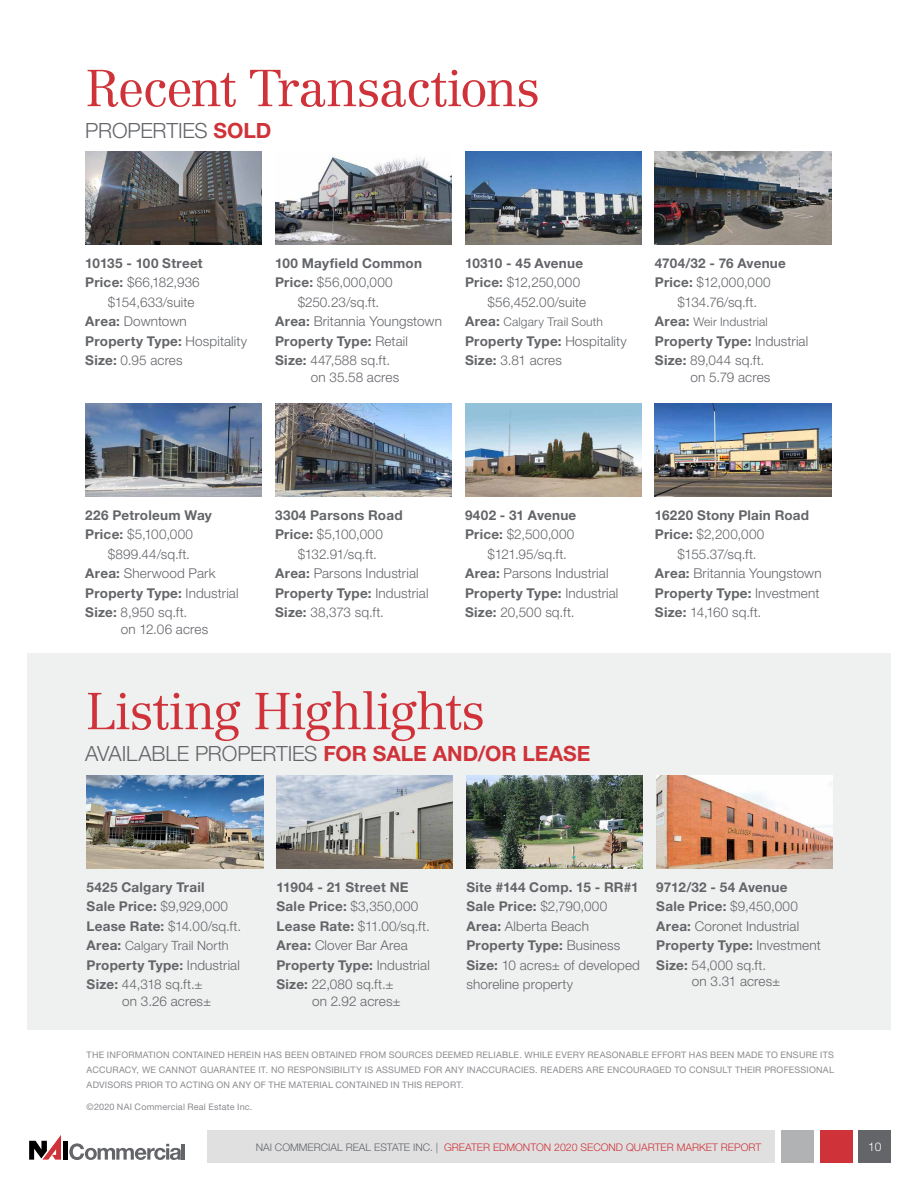
<style>
.page{position:relative;width:918px;height:1188px;background:#fff}
.page>*{position:absolute;margin:0;border:0;box-sizing:border-box;transform-origin:0 0}
.t1{font:300 51px "Centennial LT Std";letter-spacing:-.02em;color:#cf3339}
.t2{font:300 21px "Helvetica Neue LT Std";letter-spacing:-.005em;color:#636569}
.t3{font:300 13.5px/19.5px "Helvetica Neue LT Std";letter-spacing:.01em;color:#636569}
.t4{font:700 13.5px/19.5px "Helvetica Neue LT Std";letter-spacing:.02em;color:#636569}
.t5{font:300 12.75px "Helvetica Neue LT Std";letter-spacing:.015em;color:#636569}
.t6{font:300 12px "Helvetica Neue LT Std";letter-spacing:.015em;color:#636569}
.t7{font:300 12px "Helvetica Neue LT Std";color:#fff}
.t8{font:300 10.5px "Helvetica Neue LT Std";color:#cf3339}
.t9{font:9px/15px "Helvetica Neue LT Std";letter-spacing:.025em;color:#8a8b8f;text-align:justify}
.s1{font-weight:700;color:#cf3339}
.s2{font-weight:700}
.s3{font-weight:300}
.s4{font-weight:700;font-size:13.5px}
.s5{color:#636569}
</style>
<div class="page">
<div style="left:207px;top:1131px;width:568px;height:32px;background:#e0e0e1"></div>
<div style="left:781px;top:1131px;width:33px;height:32px;background:#b1b2b4"></div>
<div style="left:820px;top:1131px;width:32px;height:32px;background:#cf3339"></div>
<div style="left:859px;top:1131px;width:32px;height:32px;background:#636569"></div>
<div style="left:63px;top:1141px;width:5px;height:19px;background:#000"></div>
<svg style="left:29px;top:1135px;width:32px;height:25px"></svg>
<svg style="left:69px;top:1143px;width:112px;height:17px"></svg>
<hr style="left:182px;top:1144px;width:3px;height:16px;background:#636569">
<img style="left:85px;top:404px;width:177px;height:93px">
<div style="left:27px;top:653px;width:864px;height:377px;background:#eff0f0"></div>
<img style="left:277px;top:776px;width:176px;height:93px">
<img style="left:85px;top:152px;width:177px;height:92px">
<img style="left:275px;top:156px;width:177px;height:88px">
<img style="left:275px;top:404px;width:177px;height:93px">
<img style="left:465px;top:152px;width:176px;height:92px">
<img style="left:465px;top:404px;width:176px;height:93px">
<img style="left:655px;top:404px;width:176px;height:93px">
<img style="left:87px;top:776px;width:176px;height:93px">
<img style="left:656px;top:776px;width:177px;height:93px">
<img style="left:466px;top:776px;width:177px;height:93px">
<img style="left:655px;top:152px;width:176px;height:92px">
<p class="t1" style="left:85px;top:58px;width:456px">Recent Transactions</p>
<p class="t2" style="left:85px;top:118px;width:188px">PROPERTIES <span class="s1">SOLD</span></p>
<p class="t4" style="left:85px;top:253px;width:119px">10135 - 100 Street</p>
<p class="t3" style="left:85px;top:272px;width:116px"><span class="s2">Price:</span> $66,182,936</p>
<p class="t3" style="left:108px;top:292px;width:88px">$154,633/suite</p>
<p class="t3" style="left:85px;top:311px;width:103px"><span class="s2">Area:</span> Downtown</p>
<p class="t4" style="left:85px;top:331px;width:163px">Property Type: <span class="s3">Hospitality</span></p>
<p class="t3" style="left:85px;top:350px;width:99px"><span class="s2">Size:</span> 0.95 acres</p>
<p class="t4" style="left:275px;top:253px;width:148px">100 Mayfield Common<br>Price: <span class="s3">$56,000,000</span></p>
<p class="t3" style="left:298px;top:292px;width:83px">$250.23/sq.ft.</p>
<p class="t3" style="left:275px;top:311px;width:168px"><span class="s2">Area:</span> Britannia Youngstown</p>
<p class="t3" style="left:275px;top:331px;width:134px"><span class="s2">Property Type:</span> Retail<br><span class="s2">Size:</span> 447,588 sq.ft.</p>
<p class="t3" style="left:311px;top:367px;width:90px">on 35.58 acres</p>
<p class="t4" style="left:465px;top:253px;width:120px">10310 - 45 Avenue<br>Price: <span class="s3">$12,250,000</span></p>
<p class="t3" style="left:488px;top:292px;width:100px">$56,452.00/suite</p>
<p class="t6" style="left:465px;top:315px;width:139px"><span class="s4">Area:</span> Calgary Trail South</p>
<p class="t3" style="left:465px;top:331px;width:163px"><span class="s2">Property Type:</span> Hospitality<br><span class="s2">Size:</span> 3.81 acres</p>
<p class="t4" style="left:655px;top:253px;width:133px">4704/32 - 76 Avenue<br>Price: <span class="s3">$12,000,000</span></p>
<p class="t3" style="left:677px;top:292px;width:81px">$134.76/sq.ft.</p>
<p class="t6" style="left:655px;top:315px;width:114px"><span class="s4">Area:</span> Weir Industrial</p>
<p class="t3" style="left:655px;top:331px;width:155px"><span class="s2">Property Type:</span> Industrial<br><span class="s2">Size:</span> 89,044 sq.ft.</p>
<p class="t3" style="left:691px;top:367px;width:81px">on 5.79 acres</p>
<p class="t4" style="left:85px;top:505px;width:128px">226 Petroleum Way<br>Price: <span class="s3">$5,100,000</span></p>
<p class="t3" style="left:108px;top:544px;width:84px">$899.44/sq.ft.</p>
<p class="t3" style="left:85px;top:563px;width:132px"><span class="s2">Area:</span> Sherwood Park</p>
<p class="t3" style="left:85px;top:583px;width:155px"><span class="s2">Property Type:</span> Industrial<br><span class="s2">Size:</span> 8,950 sq.ft.</p>
<p class="t3" style="left:121px;top:619px;width:89px">on 12.06 acres</p>
<p class="t4" style="left:275px;top:505px;width:129px">3304 Parsons Road<br>Price: <span class="s3">$5,100,000</span></p>
<p class="t3" style="left:298px;top:544px;width:81px">$132.91/sq.ft.</p>
<p class="t3" style="left:275px;top:563px;width:155px"><span class="s2">Area:</span> Parsons Industrial<br><span class="s2">Property Type:</span> Industrial</p>
<p class="t3" style="left:275px;top:602px;width:110px"><span class="s2">Size:</span> 38,373 sq.ft.</p>
<p class="t4" style="left:465px;top:505px;width:113px">9402 - 31 Avenue</p>
<p class="t3" style="left:465px;top:524px;width:111px"><span class="s2">Price:</span> $2,500,000</p>
<p class="t3" style="left:488px;top:544px;width:81px">$121.95/sq.ft.</p>
<p class="t3" style="left:465px;top:563px;width:145px"><span class="s2">Area:</span> Parsons Industrial</p>
<p class="t3" style="left:465px;top:583px;width:155px"><span class="s2">Property Type:</span> Industrial<br><span class="s2">Size:</span> 20,500 sq.ft.</p>
<p class="t1" style="left:85px;top:681px;width:401px">Listing Highlights</p>
<p class="t2" style="left:85px;top:741px;width:507px">AVAILABLE PROPERTIES <span class="s1">FOR SALE AND/OR LEASE</span></p>
<p class="t4" style="left:655px;top:505px;width:156px">16220 Stony Plain Road</p>
<p class="t3" style="left:655px;top:524px;width:111px"><span class="s2">Price:</span> $2,200,000</p>
<p class="t3" style="left:677px;top:544px;width:81px">$155.37/sq.ft.</p>
<p class="t3" style="left:655px;top:563px;width:168px"><span class="s2">Area:</span> Britannia Youngstown</p>
<p class="t3" style="left:655px;top:583px;width:166px"><span class="s2">Property Type:</span> Investment<br><span class="s2">Size:</span> 14,160 sq.ft.</p>
<p class="t4" style="left:87px;top:877px;width:143px">5425 Calgary Trail<br>Sale Price: <span class="s3">$9,929,000</span></p>
<p class="t3" style="left:87px;top:916px;width:156px"><span class="s2">Lease Rate:</span> $14.00/sq.ft.</p>
<p class="t5" style="left:87px;top:938px;width:144px"><span class="s4">Area:</span> Calgary Trail North</p>
<p class="t4" style="left:87px;top:955px;width:155px">Property Type: <span class="s3">Industrial</span></p>
<p class="t3" style="left:87px;top:975px;width:117px"><span class="s2">Size:</span> 44,318 sq.ft.±</p>
<p class="t3" style="left:122px;top:991px;width:90px">on 3.26 acres±</p>
<p class="t4" style="left:277px;top:877px;width:134px">11904 - 21 Street NE</p>
<p class="t4" style="left:277px;top:897px;width:143px">Sale Price: <span class="s3">$3,350,000</span></p>
<p class="t3" style="left:277px;top:916px;width:155px"><span class="s2">Lease Rate:</span> $11.00/sq.ft.</p>
<p class="t3" style="left:277px;top:936px;width:133px"><span class="s2">Area:</span> Clover Bar Area</p>
<p class="t4" style="left:277px;top:955px;width:155px">Property Type: <span class="s3">Industrial</span></p>
<p class="t3" style="left:277px;top:975px;width:118px"><span class="s2">Size:</span> 22,080 sq.ft.±</p>
<p class="t3" style="left:312px;top:991px;width:90px">on 2.92 acres±</p>
<p class="t4" style="left:466px;top:877px;width:174px">Site #144 Comp. 15 - RR#1<br>Sale Price: <span class="s3">$2,790,000<br></span>Area: <span class="s3">Alberta Beach</span></p>
<p class="t3" style="left:466px;top:936px;width:175px"><span class="s2">Property Type:</span> Business<br><span class="s2">Size:</span> 10 acres± of developed shoreline property</p>
<p class="t4" style="left:656px;top:877px;width:133px">9712/32 - 54 Avenue</p>
<p class="t4" style="left:656px;top:897px;width:143px">Sale Price: <span class="s3">$9,450,000</span></p>
<p class="t3" style="left:656px;top:916px;width:144px"><span class="s2">Area:</span> Coronet Industrial</p>
<p class="t4" style="left:656px;top:936px;width:166px">Property Type: <span class="s3">Investment</span></p>
<p class="t3" style="left:656px;top:955px;width:111px"><span class="s2">Size:</span> 54,000 sq.ft.</p>
<p class="t3" style="left:692px;top:972px;width:90px">on 3.31 acres±</p>
<p class="t9" style="left:87px;top:1048px;width:749px">THE INFORMATION CONTAINED HEREIN HAS BEEN OBTAINED FROM SOURCES DEEMED RELIABLE. WHILE EVERY REASONABLE EFFORT HAS BEEN MADE TO ENSURE ITS ACCURACY, WE CANNOT GUARANTEE IT. NO RESPONSIBILITY IS ASSUMED FOR ANY INACCURACIES. READERS ARE ENCOURAGED TO CONSULT THEIR PROFESSIONAL ADVISORS PRIOR TO ACTING ON ANY OF THE MATERIAL CONTAINED IN THIS REPORT.</p>
<p class="t9" style="left:87px;top:1099px;width:167px">©2020 NAI Commercial Real Estate Inc.</p>
<p class="t8" style="left:256px;top:1140px;width:507px"><span class="s5">NAI COMMERCIAL REAL ESTATE INC. |</span> GREATER EDMONTON 2020 SECOND QUARTER MARKET REPORT</p>
<p class="t7" style="left:868px;top:1140px;width:15px">10</p>
</div>
